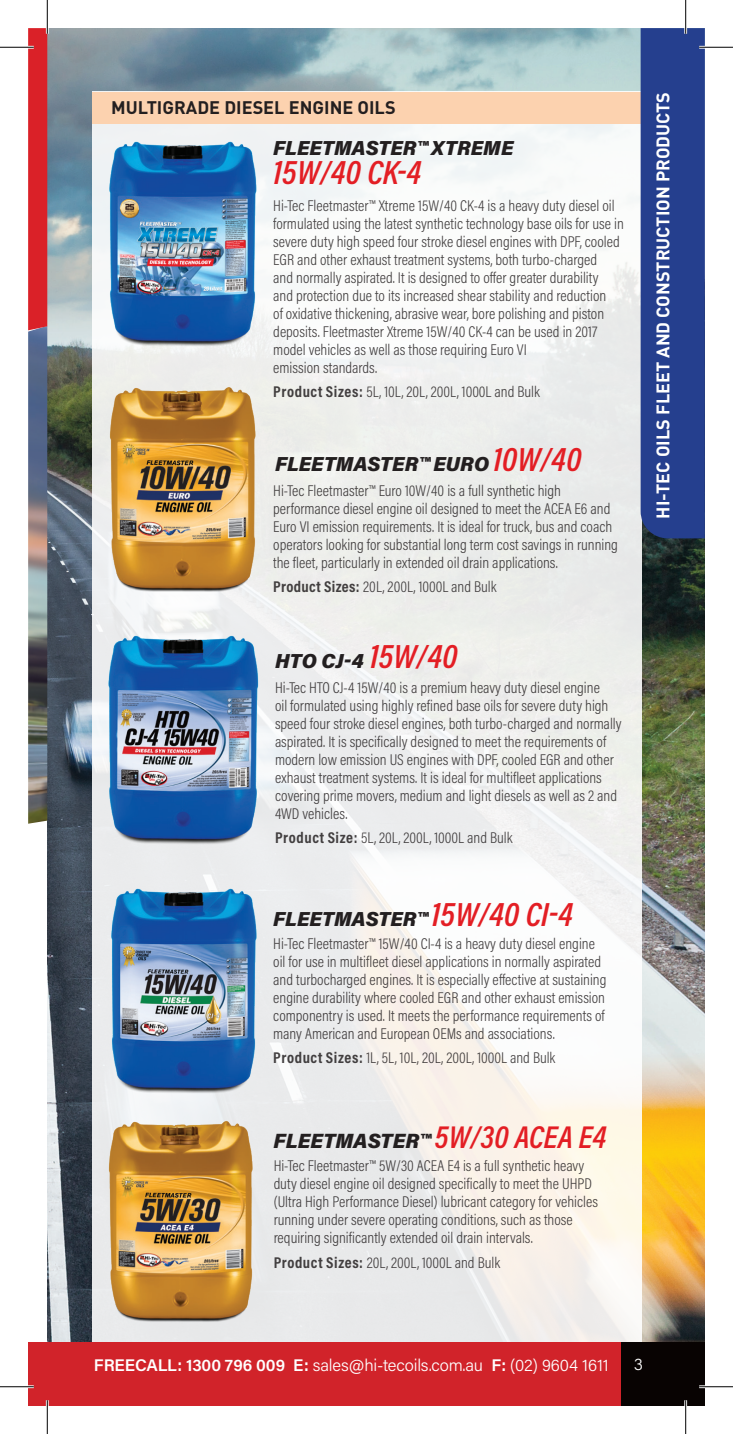
<style>
.page{position:relative;width:733px;height:1434px;background:#fff}
.page>*{position:absolute;margin:0;border:0;box-sizing:border-box;transform-origin:0 0}
.t1{font:italic 600 33.75px "Acumin Pro Cond";color:#e31e24}
.t2{font:italic 900 20.47px "Acumin Pro";color:#231f20}
.t3{font:italic 900 20.25px "Acumin Pro";color:#231f20}
.t4{font:700 18px "DIN Pro";color:#fff}
.t5{font:700 18px "DIN Pro";color:#231f20}
.t6{font:300 16.88px "Acumin Pro";letter-spacing:-.01em;color:#fff}
.t7{font:300 15.75px/18px "Acumin Pro Cond";color:#231f20}
.s1{font-weight:700}
.s2{font-family:"Acumin Pro Cond";font-weight:600;font-size:33.75px;color:#e31e24}
.s3{font-family:"Acumin Pro Cond";font-weight:600;font-size:31.72px;color:#e31e24}
.s4{font-weight:600}
</style>
<div class="page">
<img style="left:47px;top:28px;width:657px;height:1314px">
<div style="left:28px;top:1342px;width:19px;height:64px;background:#d1232a"></div>
<div style="left:47px;top:1342px;width:574px;height:64px;background:#d1232a"></div>
<div style="left:621px;top:1342px;width:83px;height:64px;background:#080302"></div>
<div style="left:92px;top:92px;width:548px;height:1250px;background:linear-gradient(to right,#eceeef,#f5f4f0)"></div>
<img style="left:103px;top:382px;width:159px;height:213px">
<img style="left:103px;top:634px;width:162px;height:214px">
<div style="left:92px;top:92px;width:548px;height:32px;background:#fcd2af"></div>
<img style="left:105px;top:888px;width:159px;height:208px">
<img style="left:104px;top:140px;width:159px;height:209px">
<img style="left:103px;top:1117px;width:156px;height:208px">
<img style="left:28px;top:330px;width:19px;height:494px">
<div style="left:28px;top:28px;width:19px;height:302px;background:#da2128"></div>
<div style="left:640px;top:28px;width:64px;height:510px;background:#253f8e"></div>
<hr style="left:0;top:46px;width:34px;height:3px;background:#fff">
<hr style="left:699px;top:46px;width:33px;height:3px;background:#fff">
<hr style="left:0;top:1385px;width:34px;height:3px;background:#fff">
<hr style="left:699px;top:1385px;width:33px;height:3px;background:#fff">
<hr style="left:46px;top:0;width:3px;height:34px;background:#fff">
<hr style="left:46px;top:1400px;width:3px;height:34px;background:#fff">
<hr style="left:684px;top:0;width:2px;height:34px;background:#fff">
<hr style="left:684px;top:1400px;width:2px;height:34px;background:#fff">
<hr style="left:0;top:47px;width:34px;height:1px;background:#000">
<hr style="left:699px;top:47px;width:33px;height:1px;background:#000">
<hr style="left:0;top:1386px;width:34px;height:1px;background:#000">
<hr style="left:699px;top:1386px;width:33px;height:1px;background:#000">
<hr style="left:47px;top:0;width:1px;height:34px;background:#000">
<hr style="left:47px;top:1400px;width:1px;height:34px;background:#000">
<hr style="left:685px;top:0;width:1px;height:34px;background:#000">
<hr style="left:685px;top:1400px;width:1px;height:34px;background:#000">
<p class="t5" style="left:111px;top:93px;width:286px">MULTIGRADE DIESEL ENGINE OILS</p>
<p class="t3" style="left:273px;top:133px;width:241px">FLEETMASTER™ XTREME</p>
<h1 class="t1" style="left:273px;top:150px;width:149px">15W/40 CK-4</h1>
<p class="t7" style="left:273px;top:196px;width:352px">Hi-Tec Fleetmaster™ Xtreme 15W/40 CK-4 is a heavy duty diesel oil formulated using the latest synthetic technology base oils for use in severe duty high speed four stroke diesel engines with DPF, cooled EGR and other exhaust treatment systems, both turbo-charged<br>and normally aspirated. It is designed to offer greater durability<br>and protection due to its increased shear stability and reduction<br>of oxidative thickening, abrasive wear, bore polishing and piston deposits. Fleetmaster Xtreme 15W/40 CK-4 can be used in 2017 model vehicles as well as those requiring Euro VI<br>emission standards.</p>
<p class="t7" style="left:273px;top:383px;width:268px"><span class="s1">Product Sizes:</span> 5L, 10L, 20L, 200L, 1000L and Bulk</p>
<p class="t3" style="left:275px;top:450px;width:308px">FLEETMASTER™ EURO <span class="s2">10W/40</span></p>
<p class="t7" style="left:273px;top:481px;width:346px">Hi-Tec Fleetmaster™ Euro 10W/40 is a full synthetic high performance diesel engine oil designed to meet the ACEA E6 and Euro VI emission requirements. It is ideal for truck, bus and coach operators looking for substantial long term cost savings in running the fleet, particularly in extended oil drain applications.</p>
<p class="t7" style="left:273px;top:577px;width:225px"><span class="s1">Product Sizes:</span> 20L, 200L, 1000L and Bulk</p>
<p class="t3" style="left:275px;top:646px;width:184px">HTO CJ-4 <span class="s2">15W/40</span></p>
<p class="t7" style="left:275px;top:678px;width:348px">Hi-Tec HTO CJ-4 15W/40 is a premium heavy duty diesel engine<br>oil formulated using highly refined base oils for severe duty high speed four stroke diesel engines, both turbo-charged and normally aspirated. It is specifically designed to meet the requirements of modern low emission US engines with DPF, cooled EGR and other exhaust treatment systems. It is ideal for multifleet applications covering prime movers, medium and light diesels as well as 2 and 4WD vehicles.</p>
<p class="t7" style="left:275px;top:828px;width:239px"><span class="s1">Product Size:</span> 5L, 20L, 200L, 1000L and Bulk</p>
<p class="t3" style="left:273px;top:904px;width:301px">FLEETMASTER™ <span class="s2">15W/40 CI-4</span></p>
<p class="t7" style="left:273px;top:934px;width:334px">Hi-Tec Fleetmaster™ 15W/40 CI-4 is a heavy duty diesel engine oil for use in multifleet diesel applications in normally aspirated and turbocharged engines. It is especially effective at sustaining engine durability where cooled EGR and other exhaust emission componentry is used. It meets the performance requirements of many American and European OEMs and associations.</p>
<p class="t7" style="left:273px;top:1048px;width:283px"><span class="s1">Product Sizes:</span> 1L, 5L, 10L, 20L, 200L, 1000L and Bulk</p>
<h2 class="t2" style="left:273px;top:1126px;width:334px">FLEETMASTER™ <span class="s3">5W/30 ACEA E4</span></h2>
<p class="t7" style="left:273px;top:1157px;width:326px">Hi-Tec Fleetmaster™ 5W/30 ACEA E4 is a full synthetic heavy duty diesel engine oil designed specifically to meet the UHPD (Ultra High Performance Diesel) lubricant category for vehicles running under severe operating conditions, such as those requiring significantly extended oil drain intervals.</p>
<p class="t7" style="left:273px;top:1253px;width:228px"><span class="s1">Product Sizes:</span> 20L, 200L, 1000L and Bulk</p>
<p class="t4" style="left:647px;top:519px;width:428px;rotate:-90deg">HI-TEC OILS FLEET AND CONSTRUCTION PRODUCTS</p>
<p class="t6" style="left:94px;top:1353px;width:516px"><span class="s4">FREECALL: 1300 796 009 E:</span> sales@hi-tecoils.com.au <span class="s4">F:</span> (02) 9604 1611</p>
<p class="t6" style="left:633px;top:1353px;width:11px">3</p>
</div>
